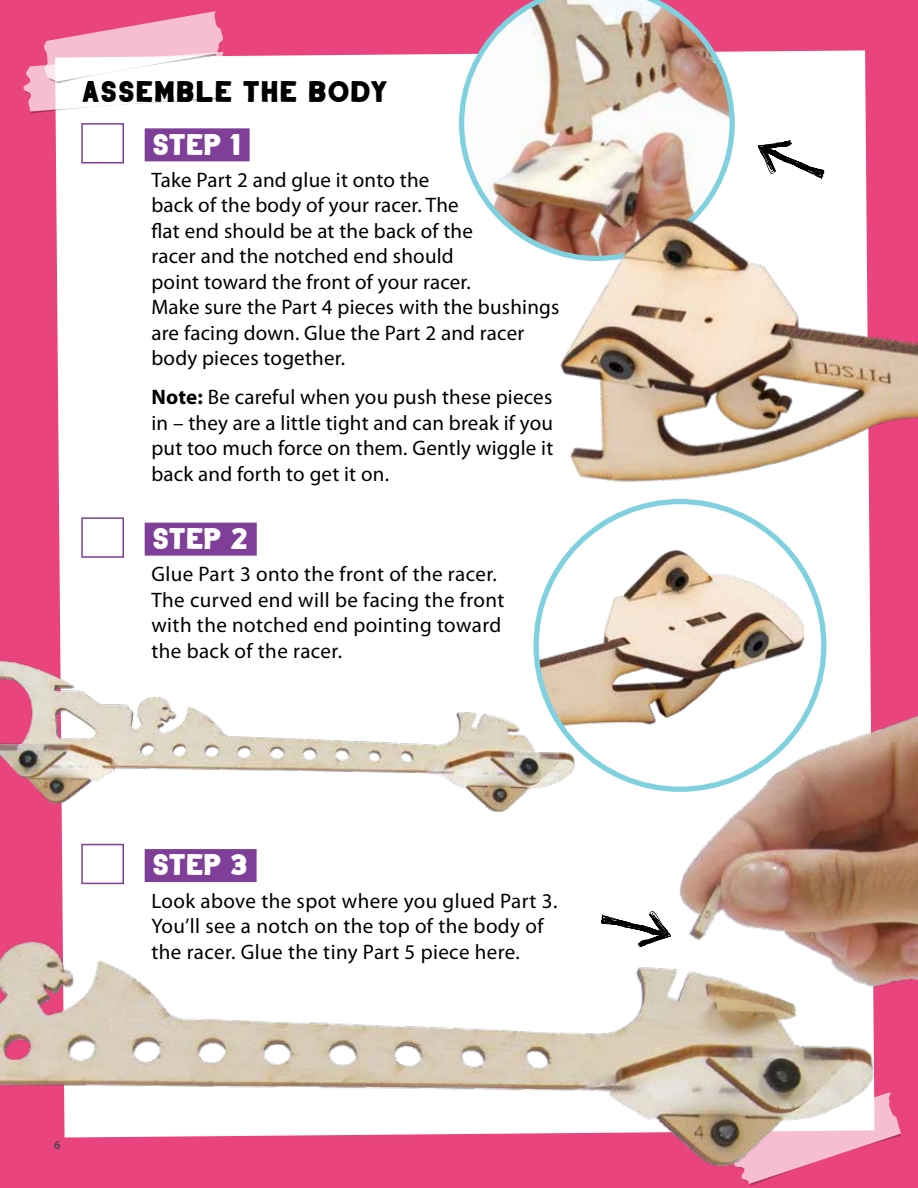
<style>
.page{position:relative;width:918px;height:1188px;background:#e9447d}
.page>*{position:absolute;margin:0;border:0;box-sizing:border-box;transform-origin:0 0}
.t1{font:30px "Anthology";letter-spacing:-.025em;color:#000}
.t2{font:30px "Anthology";letter-spacing:-.05em;color:#fff}
.t3{font:21px/25.5px "Myriad Pro";letter-spacing:.01em;color:#000}
.t4{font:600 12px "Myriad Pro";color:#414653}
.s1{font-weight:700}
</style>
<div class="page">
<div style="left:55px;top:50px;width:816px;height:645px;background:#fff"></div>
<svg style="left:23px;top:11px;width:209px;height:103px"></svg>
<div style="left:145px;top:128px;width:105px;height:33px;background:#7f3f98"></div>
<div style="left:145px;top:523px;width:112px;height:33px;background:#7f3f98"></div>
<div style="left:81px;top:123px;width:43px;height:40px;border:2px solid #7f3f98"></div>
<div style="left:81px;top:517px;width:43px;height:41px;border:2px solid #7f3f98"></div>
<svg style="left:758px;top:140px;width:66px;height:40px;background:#bebebe"></svg>
<img style="left:0;top:695px;width:918px;height:485px">
<div style="left:536px;top:502px;width:288px;height:287px;background:#fff;border-radius:50%"></div>
<img style="left:536px;top:550px;width:268px;height:239px">
<img style="left:459px;top:0;width:276px;height:261px">
<img style="left:0;top:656px;width:577px;height:158px">
<div style="left:145px;top:849px;width:112px;height:33px;background:#7f3f98"></div>
<div style="left:81px;top:844px;width:43px;height:40px;border:2px solid #7f3f98"></div>
<img style="left:546px;top:184px;width:372px;height:320px">
<h1 class="t1" style="left:81px;top:69px;width:308px">ASSEMBLE THE BODY</h1>
<h1 class="t2" style="left:151px;top:121px;width:91px">STEP 1</h1>
<p class="t3" style="left:151px;top:167px;width:410px">Take Part 2 and glue it onto the<br>back of the body of your racer. The<br>flat end should be at the back of the<br>racer and the notched end should<br>point toward the front of your racer.<br>Make sure the Part 4 pieces with the bushings are facing down. Glue the Part 2 and racer body pieces together.</p>
<p class="t3" style="left:151px;top:385px;width:403px;text-align:justify"><span class="s1">Note:</span> Be careful when you push these pieces in – they are a little tight and can break if you put too much force on them. Gently wiggle it back and forth to get it on.</p>
<h1 class="t2" style="left:151px;top:515px;width:99px">STEP 2</h1>
<p class="t3" style="left:151px;top:562px;width:354px">Glue Part 3 onto the front of the racer.<br>The curved end will be facing the front with the notched end pointing toward the back of the racer.</p>
<p class="t4" style="left:54px;top:1138px;width:8px">6</p>
<h1 class="t2" style="left:151px;top:842px;width:98px">STEP 3</h1>
<p class="t3" style="left:151px;top:888px;width:407px">Look above the spot where you glued Part 3.<br>You’ll see a notch on the top of the body of the racer. Glue the tiny Part 5 piece here.</p>
</div>
